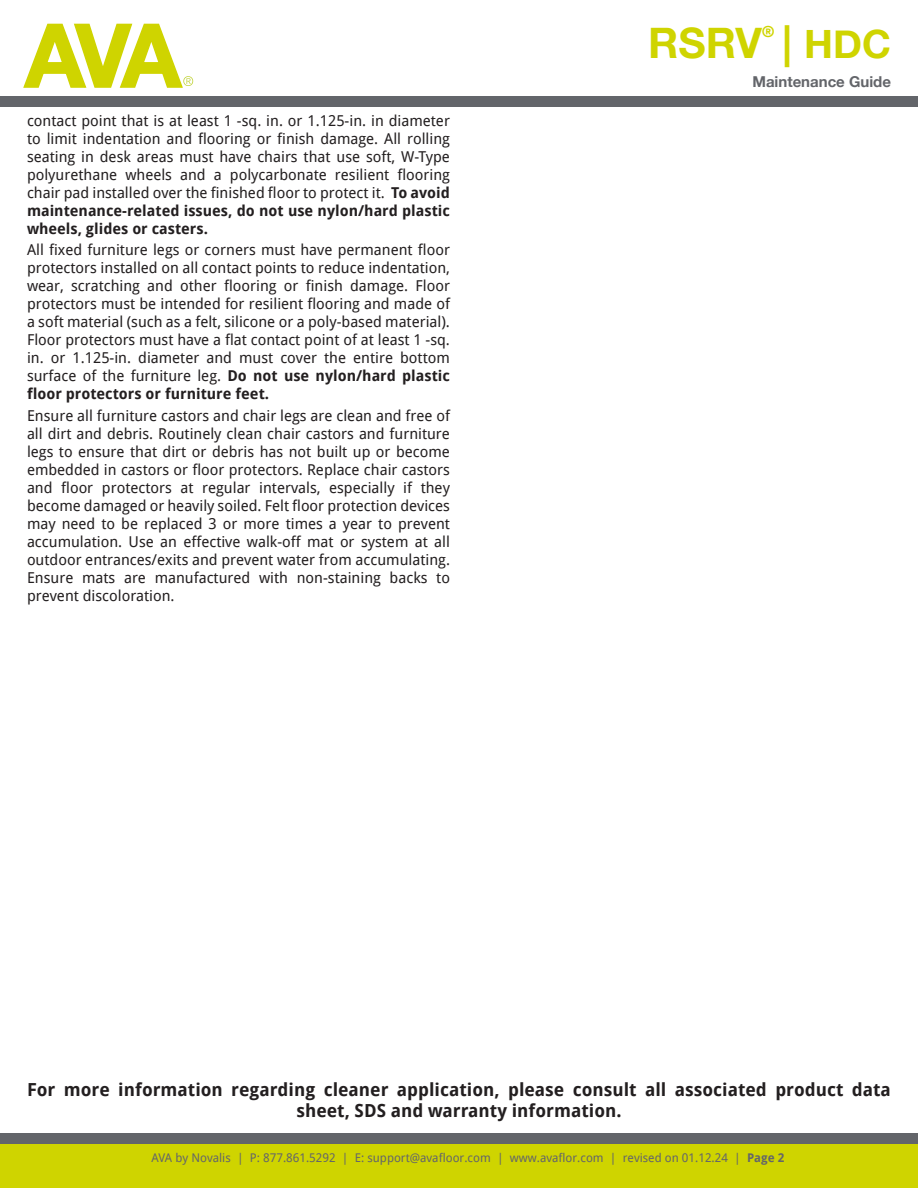
<style>
.page{position:relative;width:918px;height:1188px;background:#fff}
.page>*{position:absolute;margin:0;border:0;box-sizing:border-box;transform-origin:0 0}
.t1{font:700 42px "Helvetica Neue";color:#cfd400}
.t2{font:700 39px "Helvetica Neue";color:#cfd400}
.t3{font:700 18px/21.6px "Droid Sans";color:#231f20;text-align:center}
.t4{font:700 15.75px "Post Grotesk";color:#cfd400}
.t5{font:15px/18px "Droid Sans";color:#231f20;text-align:justify}
.t6{font:700 15px "Helvetica Neue";color:#63656a}
.t7{font:12px "Droid Sans";color:#63656a}
.s1{font-weight:700}
.s2{font-size:42px}
</style>
<div class="page">
<svg style="left:23px;top:23px;width:170px;height:65px"></svg>
<div style="left:0;top:96px;width:918px;height:11px;background:#63656a"></div>
<div style="left:0;top:1144px;width:918px;height:44px;background:#cfd400"></div>
<div style="left:0;top:1133px;width:918px;height:11px;background:#63656a"></div>
<p class="t5" style="left:27px;top:111px;width:425px">contact point that is at least 1 -sq. in. or 1.125-in. in diameter to limit indentation and flooring or finish damage. All rolling seating in desk areas must have chairs that use soft, W-Type polyurethane wheels and a polycarbonate resilient flooring chair pad installed over the finished floor to protect it. <span class="s1">To avoid maintenance-related issues, do not use nylon/hard plastic wheels, glides or casters.</span></p>
<p class="t5" style="left:27px;top:241px;width:425px">All fixed furniture legs or corners must have permanent floor protectors installed on all contact points to reduce indentation, wear, scratching and other flooring or finish damage. Floor protectors must be intended for resilient flooring and made of a soft material (such as a felt, silicone or a poly-based material).<br>Floor protectors must have a flat contact point of at least 1 -sq. in. or 1.125-in. diameter and must cover the entire bottom surface of the furniture leg. <span class="s1">Do not use nylon/hard plastic floor protectors or furniture feet.</span></p>
<p class="t5" style="left:27px;top:406px;width:425px">Ensure all furniture castors and chair legs are clean and free of all dirt and debris. Routinely clean chair castors and furniture legs to ensure that dirt or debris has not built up or become embedded in castors or floor protectors. Replace chair castors and floor protectors at regular intervals, especially if they become damaged or heavily soiled. Felt floor protection devices may need to be replaced 3 or more times a year to prevent accumulation. Use an effective walk-off mat or system at all outdoor entrances/exits and prevent water from accumulating.<br>Ensure mats are manufactured with non-staining backs to prevent discoloration.</p>
<h1 class="t1" style="left:648px;top:17px;width:115px">RSRV</h1>
<p class="t4" style="left:762px;top:21px;width:14px">®</p>
<h2 class="t2" style="left:782px;top:20px;width:110px"><span class="s2">|</span> HDC</h2>
<p class="t6" style="left:752px;top:72px;width:140px">Maintenance Guide</p>
<p class="t3" style="left:27px;top:1078px;width:865px">For more information regarding cleaner application, please consult all associated product data sheet, SDS and warranty information.</p>
<p class="t7" style="left:152px;top:1150px;width:634px">AVA by Novalis | P: 877.861.5292 | E: support@avafloor.com | www.avaflor.com | revised on 01.12.24 | <span class="s1">Page 2</span></p>
</div>
